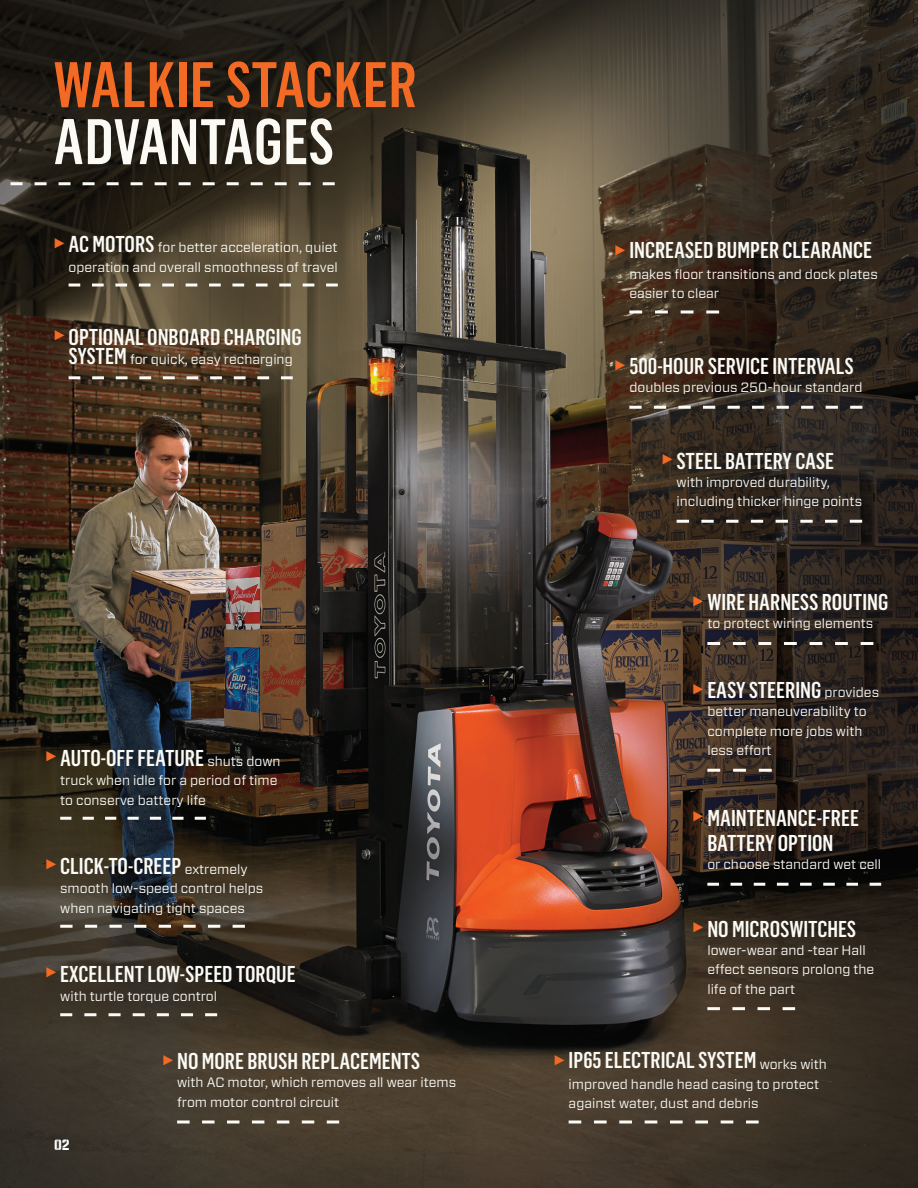
<style>
.page{position:relative;width:918px;height:1188px;background:#fff}
.page>*{position:absolute;margin:0;border:0;box-sizing:border-box;transform-origin:0 0}
.body_copy{font:500 63px/57px "Flama Condensed";letter-spacing:.005em;color:#f36a24}
.body_copy-2{font:500 22.5px/25.5px "Flama Condensed";color:#fbfaf5;text-align:center}
.t1{font:15px "Numbers Prospekt";color:#fff}
.body_copy-3{font:13.5px/19.5px "Forza";color:#fbfaf5}
.s1{color:#fbfaf5}
.s2{font-family:"Flama Condensed";font-weight:500;font-size:30px;color:#f36a24}
.s3{font-family:"Flama Condensed";font-weight:500;font-size:22.5px}
.s4{font-size:30px;color:#f36a24}
.s5{font-family:"Forza";font-weight:400;font-size:13.5px}
</style>
<div class="page">
<img style="left:0;top:0;width:918px;height:1188px">
<img style="left:897px;top:10px;width:21px;height:542px">
<svg style="left:707px;top:769px;width:65px;height:3px"></svg>
<svg style="left:69px;top:284px;width:269px;height:3px"></svg>
<svg style="left:69px;top:376px;width:224px;height:3px"></svg>
<svg style="left:60px;top:925px;width:185px;height:3px"></svg>
<svg style="left:60px;top:1013px;width:157px;height:3px"></svg>
<svg style="left:60px;top:817px;width:146px;height:3px"></svg>
<svg style="left:677px;top:520px;width:185px;height:3px"></svg>
<svg style="left:177px;top:1120px;width:162px;height:3px"></svg>
<svg style="left:629px;top:406px;width:233px;height:3px"></svg>
<svg style="left:707px;top:883px;width:174px;height:3px"></svg>
<svg style="left:569px;top:1120px;width:190px;height:3px"></svg>
<svg style="left:629px;top:310px;width:90px;height:3px"></svg>
<svg style="left:707px;top:642px;width:166px;height:3px"></svg>
<svg style="left:707px;top:1007px;width:88px;height:3px"></svg>
<svg style="left:0;top:182px;width:335px;height:3px"></svg>
<p class="body_copy" style="left:53px;top:54px;width:365px">WALKIE STACKER<br><span class="s1">ADVANTAGES</span></p>
<p class="body_copy-3" style="left:53px;top:237px;width:286px;text-align:right"><span class="s2">►</span> <span class="s3">AC MOTORS</span> for better acceleration, quiet operation and overall smoothness of travel</p>
<p class="body_copy-2" style="left:53px;top:323px;width:250px"><span class="s4">►</span> OPTIONAL ONBOARD CHARGING</p>
<p class="body_copy-3" style="left:69px;top:350px;width:226px"><span class="s3">SYSTEM</span> for quick, easy recharging</p>
<p class="body_copy-2" style="left:45px;top:744px;width:237px"><span class="s4">►</span> AUTO-OFF FEATURE <span class="s5">shuts down</span></p>
<p class="body_copy-3" style="left:60px;top:771px;width:219px">truck when idle for a period of time to conserve battery life</p>
<p class="body_copy-2" style="left:45px;top:852px;width:204px"><span class="s4">►</span> CLICK-TO-CREEP <span class="s5">extremely</span></p>
<p class="body_copy-3" style="left:60px;top:879px;width:205px">smooth low-speed control helps when navigating tight spaces</p>
<p class="body_copy-2" style="left:45px;top:960px;width:252px"><span class="s4">►</span>EXCELLENT LOW-SPEED TORQUE</p>
<p class="body_copy-3" style="left:60px;top:987px;width:158px">with turtle torque control</p>
<p class="t1" style="left:54px;top:1138px;width:17px">02</p>
<p class="body_copy-2" style="left:162px;top:1048px;width:260px"><span class="s4">►</span> NO MORE BRUSH REPLACEMENTS</p>
<p class="body_copy-3" style="left:177px;top:1073px;width:281px">with AC motor, which removes all wear items from motor control circuit</p>
<p class="body_copy-2" style="left:614px;top:237px;width:259px"><span class="s4">►</span>INCREASED BUMPER CLEARANCE</p>
<p class="body_copy-3" style="left:629px;top:264px;width:250px">makes floor transitions and dock plates easier to clear</p>
<p class="body_copy-2" style="left:614px;top:353px;width:241px"><span class="s4">►</span>500-HOUR SERVICE INTERVALS</p>
<p class="body_copy-3" style="left:629px;top:378px;width:235px">doubles previous 250-hour standard</p>
<p class="body_copy-2" style="left:662px;top:447px;width:174px"><span class="s4">►</span> STEEL BATTERY CASE</p>
<p class="body_copy-3" style="left:677px;top:472px;width:187px">with improved durability, including thicker hinge points</p>
<p class="body_copy-2" style="left:692px;top:589px;width:198px"><span class="s4">►</span>WIRE HARNESS ROUTING</p>
<p class="body_copy-3" style="left:707px;top:614px;width:168px">to protect wiring elements</p>
<p class="body_copy-2" style="left:692px;top:677px;width:188px"><span class="s4">►</span>EASY STEERING <span class="s5">provides</span></p>
<p class="body_copy-3" style="left:707px;top:702px;width:161px">better maneuverability to complete more jobs with less effort</p>
<p class="body_copy-2" style="left:692px;top:804px;width:168px"><span class="s4">►</span>MAINTENANCE-FREE<br>BATTERY OPTION</p>
<p class="body_copy-3" style="left:707px;top:855px;width:175px">or choose standard wet cell</p>
<p class="body_copy-2" style="left:692px;top:915px;width:165px"><span class="s4">►</span> NO MICROSWITCHES</p>
<p class="body_copy-3" style="left:707px;top:940px;width:168px">lower-wear and -tear Hall effect sensors prolong the life of the part</p>
<p class="body_copy-2" style="left:554px;top:1047px;width:275px"><span class="s4">►</span>IP65 ELECTRICAL SYSTEM <span class="s5">works with</span></p>
<p class="body_copy-3" style="left:569px;top:1074px;width:252px">improved handle head casing to protect against water, dust and debris</p>
</div>
